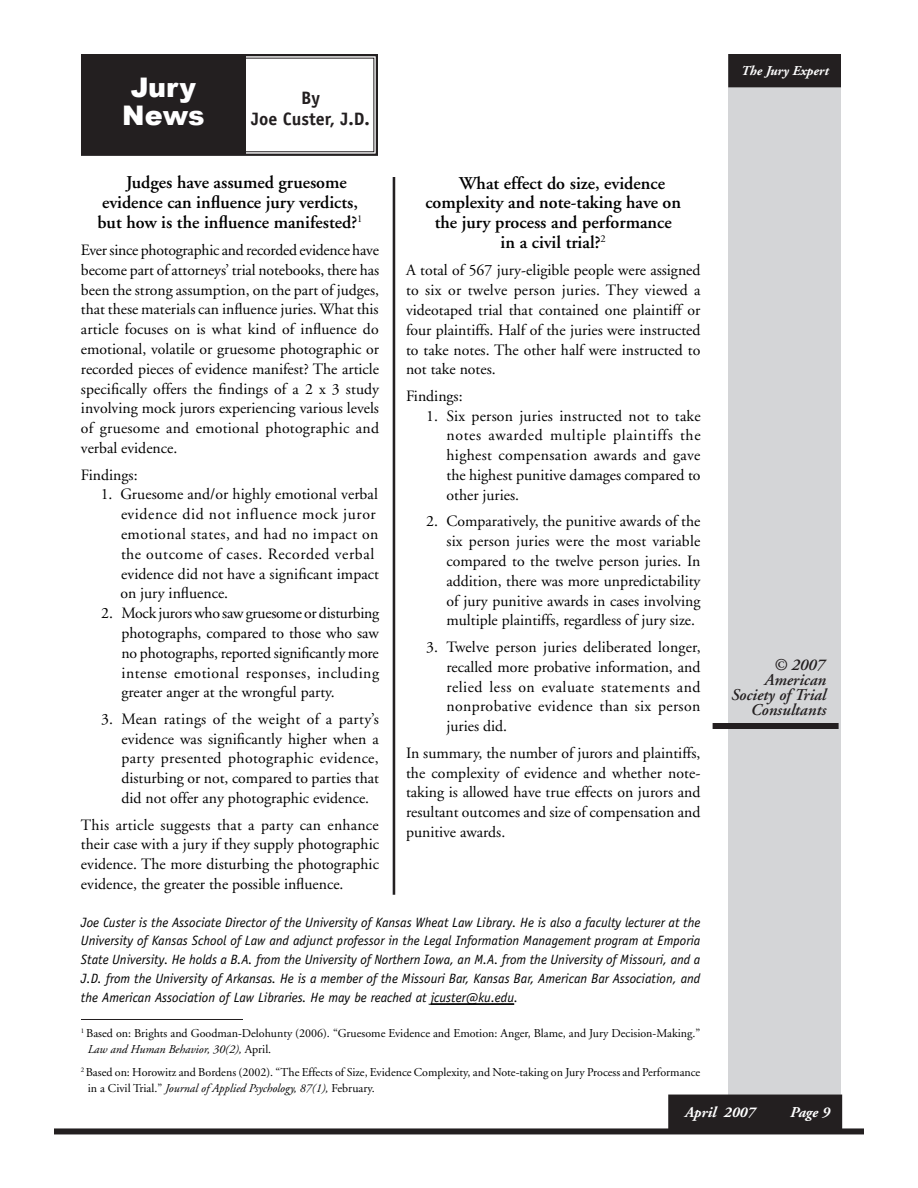
<style>
.page{position:relative;width:918px;height:1188px;background:#fff}
.page>*{position:absolute;margin:0;border:0;box-sizing:border-box;transform-origin:0 0}
.t1{font:900 27px/27.8px "Arial";color:#fff;text-align:center}
.t2{font:600 18px/19.8px "Adobe Garamond";color:#000}
.t3{font:700 18px/21px "Officina Sans";color:#231f20;text-align:center}
.t4{font:italic 600 16.5px/15px "Adobe Garamond";color:#231f20;text-align:right}
.t5{font:15.75px/19.8px "Adobe Garamond";color:#000;text-align:justify}
.t6{font:15.75px/19.8px "Adobe Garamond";letter-spacing:.03em;color:#000}
.t7{font:italic 700 15px "Adobe Garamond";color:#fff}
.t8{font:italic 13.5px/18.9px "Officina Sans";color:#000;text-align:justify}
.t9{font:italic 700 13.5px "Adobe Garamond";color:#fff}
.t10{font:12px/16.2px "Adobe Garamond";color:#000}
.s1{font-style:italic}
</style>
<div class="page">
<svg style="left:81px;top:54px;width:297px;height:102px"></svg>
<div style="left:85px;top:58px;width:289px;height:94px;border:1px solid #231f20"></div>
<div style="left:728px;top:54px;width:113px;height:1062px;background:#d4d5d7"></div>
<div style="left:54px;top:1128px;width:810px;height:6px;background:#231f20"></div>
<div style="left:669px;top:1095px;width:172px;height:33px;background:#231f20"></div>
<div style="left:713px;top:723px;width:126px;height:6px;background:#231f20"></div>
<div style="left:729px;top:55px;width:111px;height:32px;background:#231f20"></div>
<div style="left:728px;top:54px;width:113px;height:33px;border:2px solid #231f20"></div>
<div style="left:81px;top:55px;width:165px;height:99px;background:#231f20"></div>
<hr style="left:431px;top:1003px;width:83px;height:2px;background:#000">
<hr style="left:81px;top:1019px;width:162px;height:1px;background:#231f20">
<svg style="left:392px;top:177px;width:3px;height:718px;background:#545254"></svg>
<h1 class="t1" style="left:122px;top:72px;width:84px">Jury<br>News</h1>
<p class="t3" style="left:251px;top:87px;width:120px">By<br>Joe Custer, J.D.</p>
<p class="t2" style="left:97px;top:173px;width:267px;text-indent:29px">Judges have assumed gruesome evidence can influence jury verdicts, but how is the influence manifested?<sup>1</sup></p>
<p class="t5" style="left:81px;top:241px;width:300px">Ever since photographic and recorded evidence have become part of attorneys’ trial notebooks, there has been the strong assumption, on the part of judges, that these materials can influence juries. What this article focuses on is what kind of influence do emotional, volatile or gruesome photographic or recorded pieces of evidence manifest? The article specifically offers the findings of a 2 x 3 study involving mock jurors experiencing various levels of gruesome and emotional photographic and verbal evidence.</p>
<p class="t5" style="left:81px;top:465px;width:58px">Findings:</p>
<p class="t6" style="left:120px;top:485px;width:260px;text-indent:-20px">1. Gruesome and/or highly emotional verbal evidence did not influence mock juror emotional states, and had no impact on the outcome of cases. Recorded verbal evidence did not have a significant impact on jury influence.</p>
<p class="t5" style="left:121px;top:604px;width:259px;text-indent:-20px">2. Mock jurors who saw gruesome or disturbing photographs, compared to those who saw no photographs, reported significantly more intense emotional responses, including greater anger at the wrongful party.</p>
<p class="t5" style="left:121px;top:709px;width:259px;text-indent:-20px">3. Mean ratings of the weight of a party’s evidence was significantly higher when a party presented photographic evidence, disturbing or not, compared to parties that did not offer any photographic evidence.</p>
<p class="t5" style="left:81px;top:815px;width:300px">This article suggests that a party can enhance their case with a jury if they supply photographic evidence. The more disturbing the photographic evidence, the greater the possible influence.</p>
<p class="t2" style="left:459px;top:173px;width:207px">What effect do size, evidence</p>
<p class="t2" style="left:425px;top:193px;width:257px">complexity and note-taking have on</p>
<p class="t2" style="left:435px;top:213px;width:238px">the jury process and performance</p>
<p class="t2" style="left:501px;top:233px;width:107px">in a civil trial?<sup>2</sup></p>
<p class="t5" style="left:406px;top:261px;width:296px">A total of 567 jury-eligible people were assigned to six or twelve person juries. They viewed a videotaped trial that contained one plaintiff or four plaintiffs. Half of the juries were instructed to take notes. The other half were instructed to not take notes.</p>
<p class="t5" style="left:406px;top:386px;width:58px">Findings:</p>
<p class="t5" style="left:447px;top:406px;width:256px;text-indent:-20px">1. Six person juries instructed not to take notes awarded multiple plaintiffs the highest compensation awards and gave the highest punitive damages compared to other juries.</p>
<p class="t5" style="left:447px;top:512px;width:256px;text-indent:-20px">2. Comparatively, the punitive awards of the six person juries were the most variable compared to the twelve person juries. In addition, there was more unpredictability of jury punitive awards in cases involving multiple plaintiffs, regardless of jury size.</p>
<p class="t5" style="left:447px;top:638px;width:256px;text-indent:-20px">3. Twelve person juries deliberated longer, recalled more probative information, and relied less on evaluate statements and nonprobative evidence than six person juries did.</p>
<p class="t5" style="left:406px;top:743px;width:296px">In summary, the number of jurors and plaintiffs, the complexity of evidence and whether note&shy;taking is allowed have true effects on jurors and resultant outcomes and size of compensation and punitive awards.</p>
<p class="t8" style="left:81px;top:913px;width:621px">Joe Custer is the Associate Director of the University of Kansas Wheat Law Library. He is also a faculty lecturer at the University of Kansas School of Law and adjunct professor in the Legal Information Management program at Emporia State University. He holds a B.A. from the University of Northern Iowa, an M.A. from the University of Missouri, and a J.D. from the University of Arkansas. He is a member of the Missouri Bar, Kansas Bar, American Bar Association, and the American Association of Law Libraries. He may be reached at jcuster@ku.edu.</p>
<p class="t10" style="left:88px;top:1025px;width:614px;text-indent:-7px"><sup>1</sup> Based on: Brights and Goodman-Delohunty (2006). “Gruesome Evidence and Emotion: Anger, Blame, and Jury Decision-Making.”<br><span class="s1">Law and Human Behavior, 30(2),</span> April.</p>
<p class="t10" style="left:88px;top:1064px;width:614px;text-indent:-7px"><sup>2</sup> Based on: Horowitz and Bordens (2002). “The Effects of Size, Evidence Complexity, and Note-taking on Jury Process and Performance in a Civil Trial.” <span class="s1">Journal of Applied Psychology, 87(1),</span> February.</p>
<p class="t9" style="left:741px;top:64px;width:89px">The Jury Expert</p>
<p class="t4" style="left:731px;top:658px;width:97px">© 2007<br>American<br>Society of Trial<br>Consultants</p>
<p class="t7" style="left:685px;top:1104px;width:72px">April 2007</p>
<p class="t7" style="left:790px;top:1104px;width:41px">Page 9</p>
</div>
